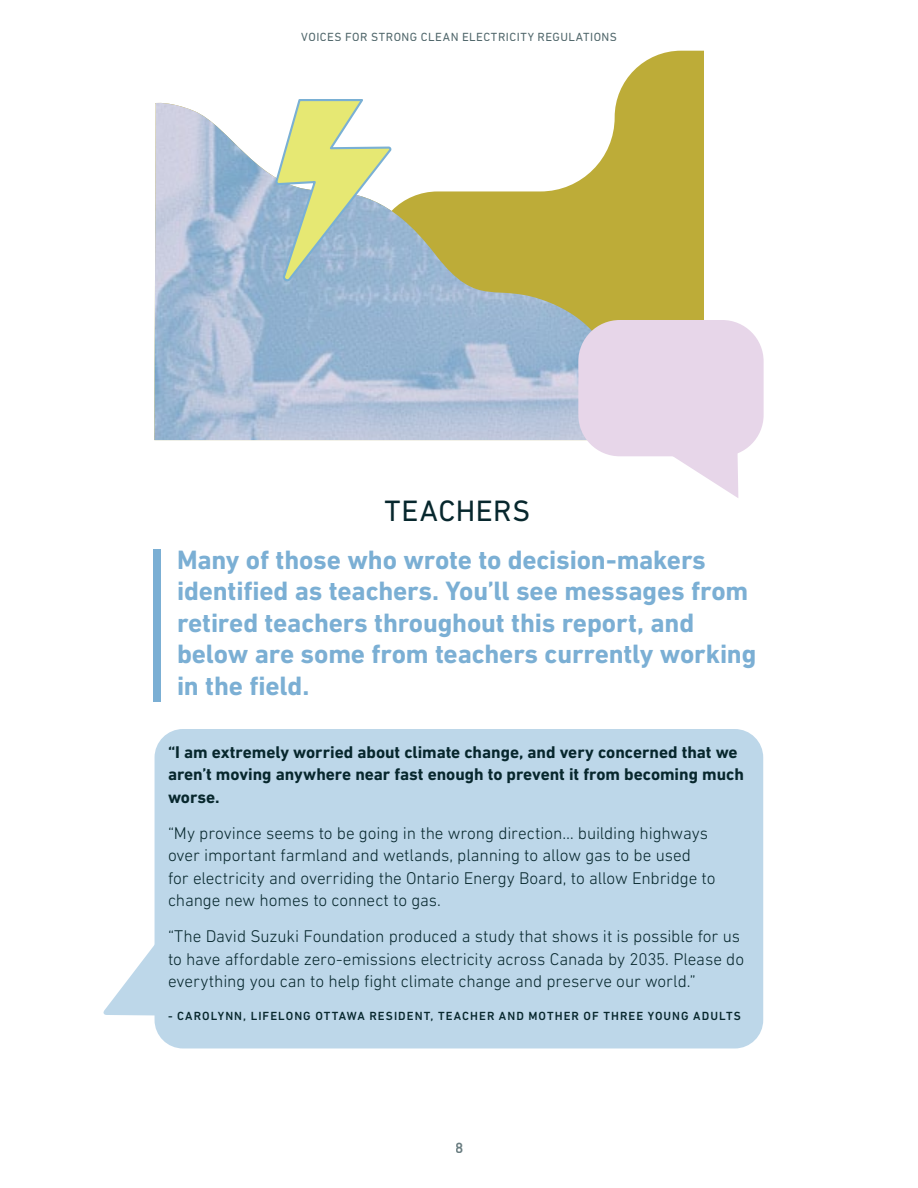
<style>
.page{position:relative;width:918px;height:1188px;background:#fff}
.page>*{position:absolute;margin:0;border:0;box-sizing:border-box;transform-origin:0 0}
.t1{font:30px "DIN Next LT Pro";letter-spacing:.02em;color:#07272d}
.t2{font:700 27px/31.5px "DIN Next LT Pro";letter-spacing:-.005em;color:#7bafd4}
.t3{font:300 17.25px/22.5px "DIN Next LT Pro";letter-spacing:-.005em;color:#07272d}
.t4{font:700 17.25px/22.5px "DIN Next LT Pro";color:#07272d}
.t5{font:500 15px "DIN Next LT Pro";color:#07272d}
.t6{font:500 12px "DIN Next LT Pro";letter-spacing:.085em;color:#07272d}
.t7{font:12px "DIN Next LT Pro";letter-spacing:.04em;color:#07272d}
</style>
<div class="page">
<div style="left:155px;top:729px;width:608px;height:319px;background:#bdd7e9;border-radius:28px"></div>
<svg style="left:103px;top:932px;width:52px;height:84px"></svg>
<div style="left:153px;top:549px;width:7px;height:153px;background:#7bafd4"></div>
<div style="left:616px;top:51px;width:87px;height:269px;background:#bdac38"></div>
<svg style="left:158px;top:101px;width:487px;height:219px;background:#c4b54e"></svg>
<img style="left:154px;top:103px;width:466px;height:337px">
<div style="left:578px;top:320px;width:186px;height:136px;background:#e7d6e9;border-radius:41px"></div>
<svg style="left:670px;top:453px;width:68px;height:45px"></svg>
<svg style="left:276px;top:99px;width:115px;height:183px"></svg>
<p class="t7" style="left:301px;top:30px;width:317px">VOICES FOR STRONG CLEAN ELECTRICITY REGULATIONS</p>
<h1 class="t1" style="left:385px;top:493px;width:147px">TEACHERS</h1>
<h2 class="t2" style="left:177px;top:544px;width:581px">Many of those who wrote to decision-makers identified as teachers. You’ll see messages from retired teachers throughout this report, and below are some from teachers currently working in the field.</h2>
<p class="t4" style="left:168px;top:741px;width:577px">“I am extremely worried about climate change, and very concerned that we aren’t moving anywhere near fast enough to prevent it from becoming much worse.</p>
<p class="t3" style="left:168px;top:821px;width:549px">“My province seems to be going in the wrong direction… building highways over important farmland and wetlands, planning to allow gas to be used for electricity and overriding the Ontario Energy Board, to allow Enbridge to change new homes to connect to gas.</p>
<p class="t3" style="left:168px;top:925px;width:578px">“The David Suzuki Foundation produced a study that shows it is possible for us to have affordable zero-emissions electricity across Canada by 2035. Please do everything you can to help fight climate change and preserve our world.”</p>
<p class="t6" style="left:168px;top:1009px;width:574px">- CAROLYNN, LIFELONG OTTAWA RESIDENT, TEACHER AND MOTHER OF THREE YOUNG ADULTS</p>
<p class="t5" style="left:456px;top:1139px;width:10px">8</p>
</div>
